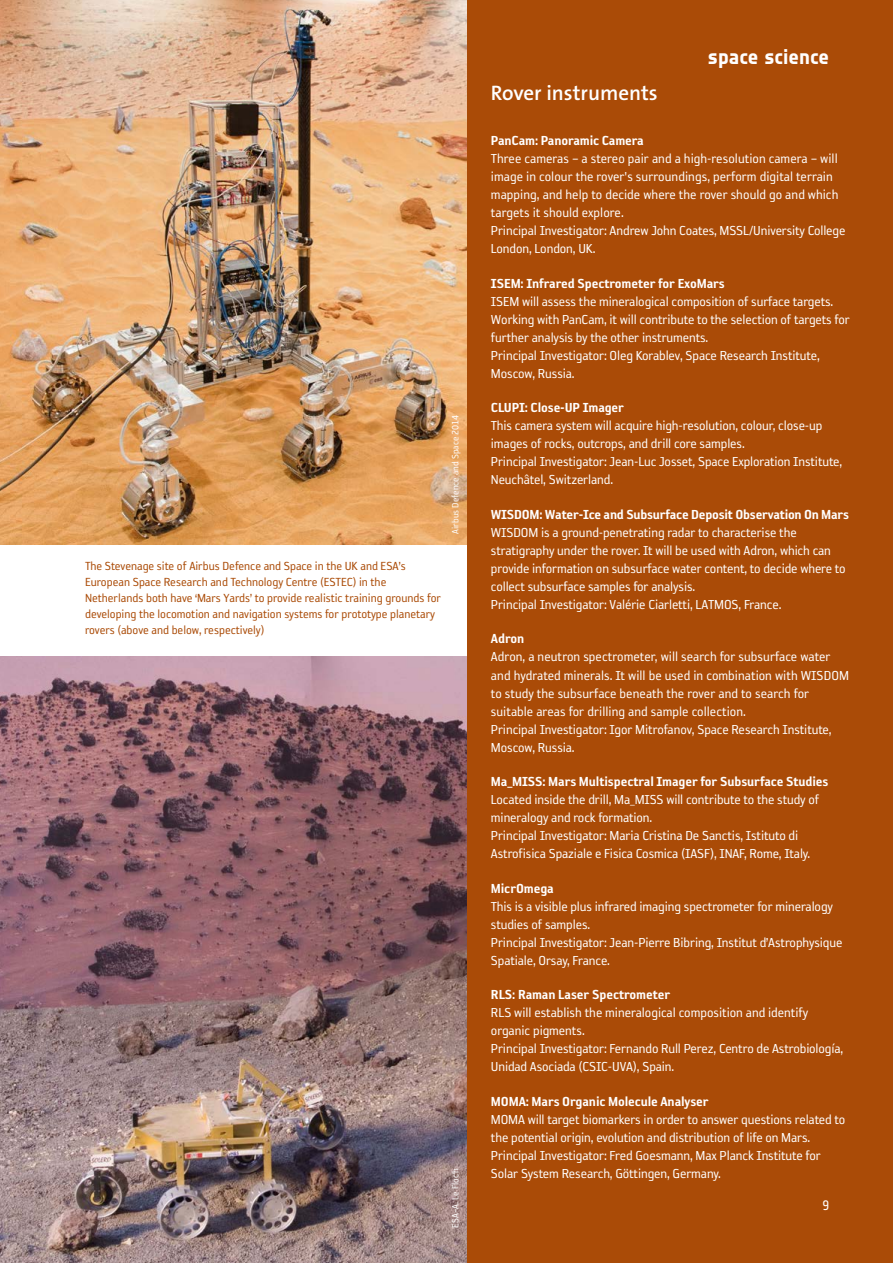
<style>
.page{position:relative;width:893px;height:1263px;background:#fff}
.page>*{position:absolute;margin:0;border:0;box-sizing:border-box;transform-origin:0 0}
.t1{font:600 21px "The Sans Os F";color:#fff}
.t2{font:21px "Notes Style Bold Tf";color:#fff}
.t3{font:15px/18px "Reykjavik One OT A Gauge";letter-spacing:-.01em;color:#fff}
.t4{font:15px "Reykjavik One OT C Gauge";letter-spacing:-.01em;color:#fff}
.t5{font:13.5px/16.2px "Reykjavik One OT A Gauge";letter-spacing:-.005em;color:#aa4b07}
.t6{font:13.5px "Notes Esa";color:#fff}
.t7{font:10.5px "Reykjavik One OT A Gauge";color:#fff}
</style>
<div class="page">
<img style="left:0;top:0;width:468px;height:544px">
<img style="left:0;top:657px;width:468px;height:606px">
<div style="left:468px;top:0;width:425px;height:1263px;background:#aa4b07"></div>
<p class="t7" style="left:450px;top:534px;width:121px;rotate:-90deg">Airbus Defence and Space 2014</p>
<p class="t5" style="left:85px;top:557px;width:358px">The Stevenage site of Airbus Defence and Space in the UK and ESA’s European Space Research and Technology Centre (ESTEC) in the Netherlands both have ‘Mars Yards’ to provide realistic training grounds for developing the locomotion and navigation systems for prototype planetary rovers (above and below, respectively)</p>
<p class="t7" style="left:450px;top:1228px;width:61px;rotate:-90deg">ESA–A. Le Floc‘h</p>
<h1 class="t2" style="left:708px;top:44px;width:123px">space science</h1>
<h1 class="t1" style="left:491px;top:80px;width:168px">Rover instruments</h1>
<p class="t4" style="left:491px;top:133px;width:154px">PanCam: Panoramic Camera</p>
<p class="t3" style="left:491px;top:150px;width:356px">Three cameras – a stereo pair and a high-resolution camera – will image in colour the rover's surroundings, perform digital terrain mapping, and help to decide where the rover should go and which targets it should explore.<br>Principal Investigator: Andrew John Coates, MSSL/University College London, London, UK.</p>
<p class="t4" style="left:491px;top:275px;width:235px">ISEM: Infrared Spectrometer for ExoMars</p>
<p class="t3" style="left:491px;top:293px;width:360px">ISEM will assess the mineralogical composition of surface targets.<br>Working with PanCam, it will contribute to the selection of targets for further analysis by the other instruments.<br>Principal Investigator: Oleg Korablev, Space Research Institute, Moscow, Russia.</p>
<p class="t4" style="left:491px;top:400px;width:135px">CLUPI: Close-UP Imager</p>
<p class="t3" style="left:491px;top:417px;width:353px">This camera system will acquire high-resolution, colour, close-up images of rocks, outcrops, and drill core samples.<br>Principal Investigator: Jean-Luc Josset, Space Exploration Institute, Neuchâtel, Switzerland.</p>
<p class="t4" style="left:491px;top:506px;width:360px">WISDOM: Water-Ice and Subsurface Deposit Observation On Mars</p>
<p class="t3" style="left:491px;top:524px;width:356px">WISDOM is a ground-penetrating radar to characterise the stratigraphy under the rover. It will be used with Adron, which can provide information on subsurface water content, to decide where to collect subsurface samples for analysis.<br>Principal Investigator: Valérie Ciarletti, LATMOS, France.</p>
<p class="t4" style="left:491px;top:631px;width:35px">Adron</p>
<p class="t3" style="left:491px;top:648px;width:360px">Adron, a neutron spectrometer, will search for subsurface water and hydrated minerals. It will be used in combination with WISDOM to study the subsurface beneath the rover and to search for suitable areas for drilling and sample collection.<br>Principal Investigator: Igor Mitrofanov, Space Research Institute, Moscow, Russia.</p>
<p class="t4" style="left:491px;top:773px;width:339px">Ma_MISS: Mars Multispectral Imager for Subsurface Studies</p>
<p class="t3" style="left:491px;top:791px;width:330px">Located inside the drill, Ma_MISS will contribute to the study of mineralogy and rock formation.<br>Principal Investigator: Maria Cristina De Sanctis, Istituto di Astrofisica Spaziale e Fisica Cosmica (IASF), INAF, Rome, Italy.</p>
<p class="t4" style="left:491px;top:880px;width:64px">MicrOmega</p>
<p class="t3" style="left:491px;top:897px;width:353px">This is a visible plus infrared imaging spectrometer for mineralogy studies of samples.<br>Principal Investigator: Jean-Pierre Bibring, Institut d’Astrophysique Spatiale, Orsay, France.</p>
<p class="t4" style="left:491px;top:986px;width:181px">RLS: Raman Laser Spectrometer</p>
<p class="t3" style="left:491px;top:1004px;width:354px">RLS will establish the mineralogical composition and identify organic pigments.<br>Principal Investigator: Fernando Rull Perez, Centro de Astrobiología, Unidad Asociada (CSIC-UVA), Spain.</p>
<p class="t4" style="left:491px;top:1093px;width:219px">MOMA: Mars Organic Molecule Analyser</p>
<p class="t3" style="left:491px;top:1110px;width:356px">MOMA will target biomarkers in order to answer questions related to the potential origin, evolution and distribution of life on Mars.<br>Principal Investigator: Fred Goesmann, Max Planck Institute for Solar System Research, Göttingen, Germany.</p>
<p class="t6" style="left:822px;top:1197px;width:8px">9</p>
</div>
